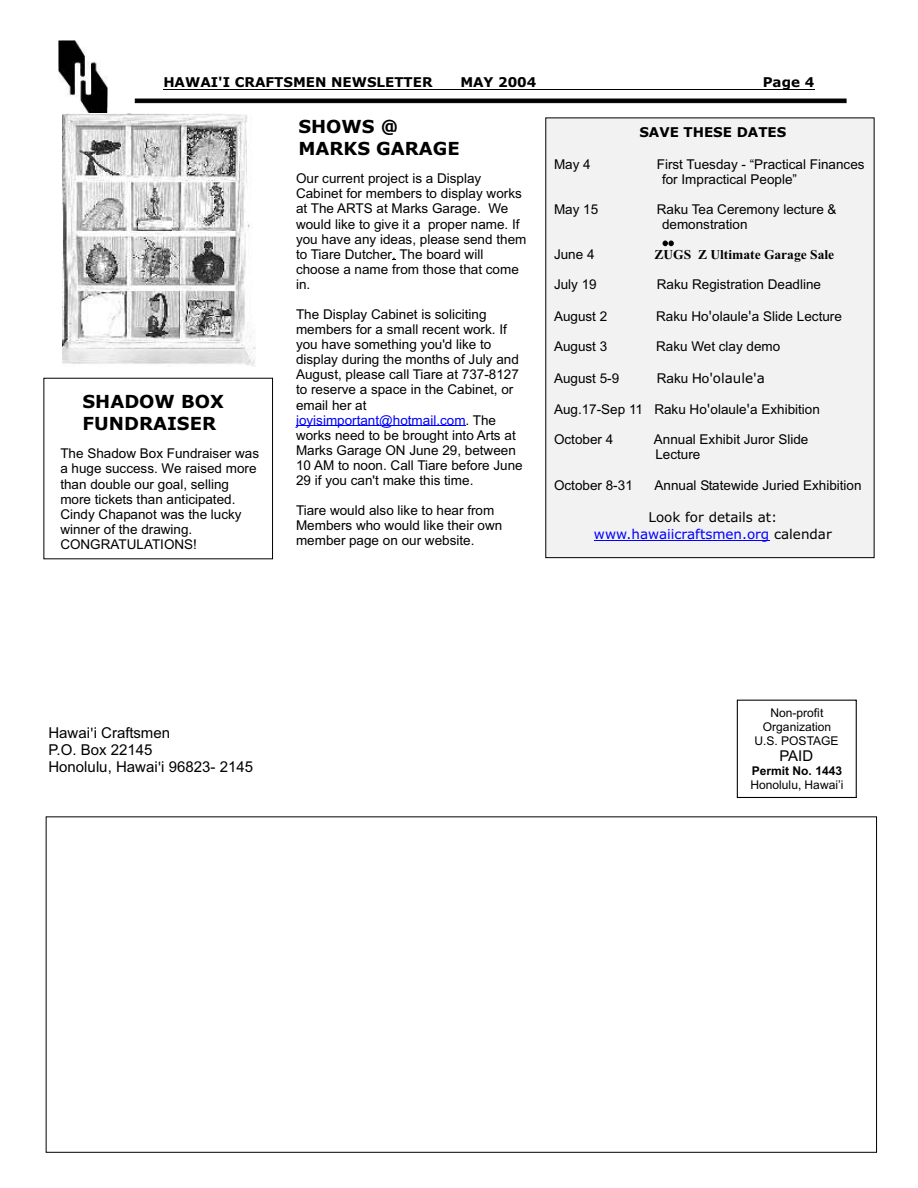
<style>
.page{position:relative;width:918px;height:1188px;background:#fff}
.page>*{position:absolute;margin:0;border:0;box-sizing:border-box;transform-origin:0 0}
.t1{font:700 18px/21.9px "Verdana";color:#000}
.t2{font:15px/16.8px "Arial";color:#000}
.t3{font:13.5px/15.1px "Arial";color:#000}
.t4{font:13.5px/16.4px "Verdana";color:#000;text-align:center}
.t5{font:700 13.5px "Verdana";color:#000}
.t6{font:700 13.5px "Times New Roman";color:#000}
.t7{font:12px/13.8px "Arial";color:#000;text-align:center}
.t8{font:700 12px "Arial";color:#000}
.s1{color:#00f}
.s2{font-family:"Verdana"}
.s3{font-family:"Arial"}
.s4{font-family:"Verdana";font-size:13.5px}
</style>
<div class="page">
<img style="left:58px;top:41px;width:50px;height:75px">
<hr style="left:163px;top:89px;width:652px;height:1px;background:#000">
<div style="left:135px;top:99px;width:711px;height:4px;background:#000;border:1px solid #000"></div>
<hr style="left:737px;top:700px;width:1px;height:97px;background:#000">
<hr style="left:737px;top:700px;width:119px;height:1px;background:#000">
<hr style="left:856px;top:700px;width:1px;height:97px;background:#000">
<hr style="left:737px;top:797px;width:119px;height:1px;background:#000">
<div style="left:546px;top:118px;width:328px;height:440px;background:#f2f2f2"></div>
<hr style="left:594px;top:540px;width:175px;height:1px;background:#00f">
<img style="left:63px;top:114px;width:193px;height:253px">
<hr style="left:296px;top:426px;width:170px;height:1px;background:#00f">
<svg style="left:663px;top:241px;width:10px;height:5px"></svg>
<p class="t5" style="left:163px;top:77px;width:271px">HAWAI'I CRAFTSMEN NEWSLETTER</p>
<p class="t5" style="left:460px;top:77px;width:78px">MAY 2004</p>
<p class="t5" style="left:763px;top:77px;width:53px">Page 4</p>
<h1 class="t1" style="left:83px;top:392px;width:143px">SHADOW BOX<br>FUNDRAISER</h1>
<p class="t3" style="left:60px;top:447px;width:200px">The Shadow Box Fundraiser was a huge success. We raised more than double our goal, selling more tickets than anticipated.<br>Cindy Chapanot was the lucky winner of the drawing.<br>CONGRATULATIONS!</p>
<h1 class="t1" style="left:298px;top:117px;width:163px">SHOWS @<br>MARKS GARAGE</h1>
<p class="t3" style="left:296px;top:172px;width:232px">Our current project is a Display<br>Cabinet for members to display works at The ARTS at Marks Garage. We would like to give it a proper name. If you have any ideas, please send them to Tiare Dutcher. The board will choose a name from those that come in.</p>
<p class="t3" style="left:296px;top:308px;width:228px">The Display Cabinet is soliciting members for a small recent work. If you have something you'd like to display during the months of July and<br>August, please call Tiare at 737-8127 to reserve a space in the Cabinet, or email her at <span class="s1">joyisimportant@hotmail.com</span>. The works need to be brought into Arts at<br>Marks Garage ON June 29, between<br>10 AM to noon. Call Tiare before June<br>29 if you can't make this time.</p>
<p class="t3" style="left:296px;top:504px;width:208px">Tiare would also like to hear from<br>Members who would like their own member page on our website.</p>
<p class="t5" style="left:639px;top:127px;width:149px">SAVE THESE DATES</p>
<p class="t3" style="left:554px;top:158px;width:38px">May 4</p>
<p class="t3" style="left:662px;top:158px;width:204px;text-indent:-5px">First Tuesday - “Practical Finances for Impractical People”</p>
<p class="t3" style="left:554px;top:203px;width:46px">May 15</p>
<p class="t3" style="left:662px;top:203px;width:176px;text-indent:-5px">Raku Tea Ceremony lecture &amp; demonstration</p>
<p class="t3" style="left:554px;top:248px;width:42px">June 4</p>
<p class="t6" style="left:655px;top:250px;width:181px">ZUGS Z Ultimate Garage Sale</p>
<p class="t3" style="left:554px;top:278px;width:44px">July 19</p>
<p class="t3" style="left:657px;top:278px;width:166px">Raku Registration Deadline</p>
<p class="t3" style="left:554px;top:310px;width:55px">August 2</p>
<p class="t3" style="left:656px;top:310px;width:187px">Raku Ho<span class="s2">'</span>olaule<span class="s2">'</span>a Slide Lecture</p>
<p class="t3" style="left:554px;top:340px;width:55px">August 3</p>
<p class="t3" style="left:656px;top:340px;width:126px">Raku Wet clay demo</p>
<p class="t3" style="left:554px;top:372px;width:67px">August 5-9</p>
<p class="t4" style="left:657px;top:371px;width:110px"><span class="s3">Raku Ho</span>'olaule'a</p>
<p class="t3" style="left:554px;top:403px;width:267px">Aug.17-Sep 11 Raku Ho<span class="s2">'</span>olaule<span class="s2">'</span>a Exhibition</p>
<p class="t3" style="left:554px;top:433px;width:61px">October 4</p>
<p class="t3" style="left:654px;top:433px;width:156px">Annual Exhibit Juror Slide<br>Lecture</p>
<p class="t3" style="left:554px;top:479px;width:80px">October 8-31</p>
<p class="t3" style="left:655px;top:479px;width:209px">Annual Statewide Juried Exhibition</p>
<p class="t4" style="left:594px;top:510px;width:239px">Look for details at: <span class="s1">www.hawaiicraftsmen.org</span> calendar</p>
<p class="t2" style="left:48px;top:726px;width:206px">Hawai<span class="s4">'</span>i Craftsmen<br>P.O. Box 22145<br>Honolulu, Hawai<span class="s4">'</span>i 96823- 2145</p>
<p class="t7" style="left:754px;top:707px;width:86px">Non-profit<br>Organization<br>U.S. POSTAGE</p>
<p class="t2" style="left:779px;top:749px;width:35px">PAID</p>
<p class="t8" style="left:752px;top:767px;width:92px">Permit No. 1443</p>
<p class="t7" style="left:750px;top:779px;width:94px">Honolulu, Hawai’i</p>
</div>
